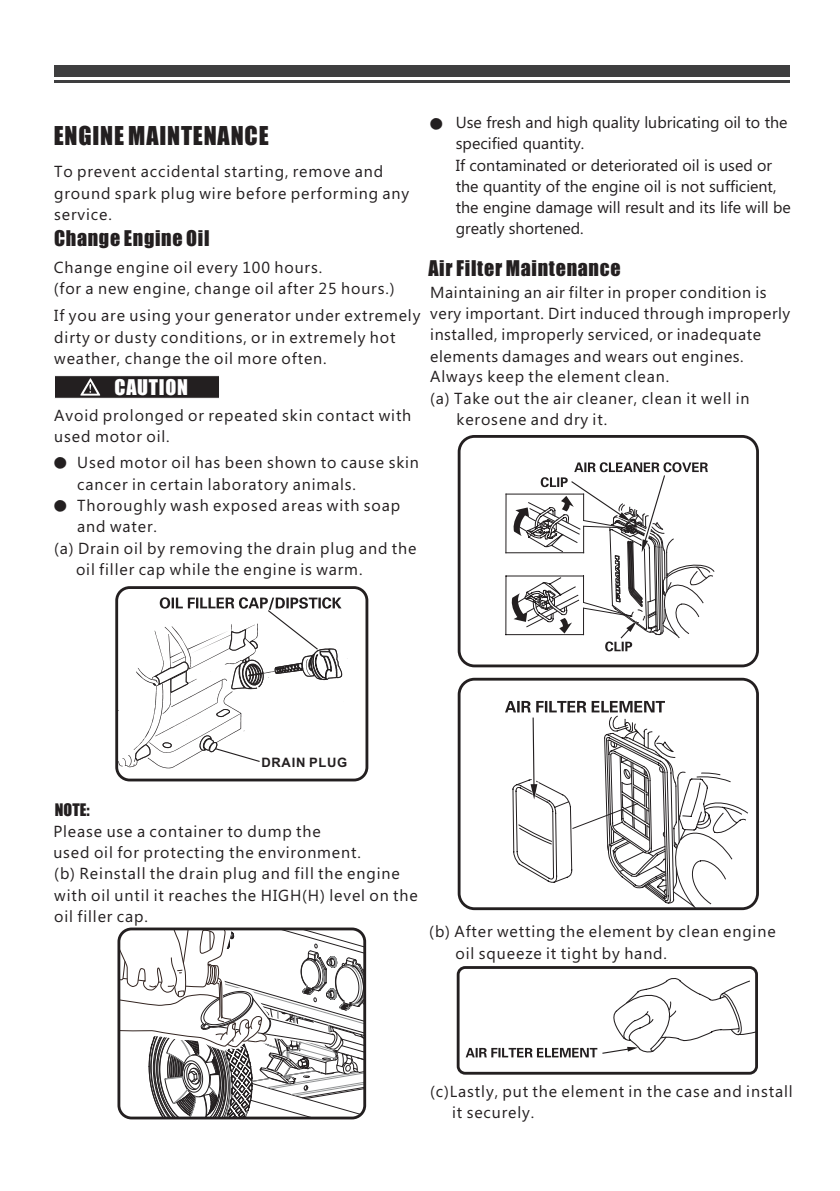
<style>
.page{position:relative;width:840px;height:1191px;background:#fff}
.page>*{position:absolute;margin:0;border:0;box-sizing:border-box;transform-origin:0 0}
.t1{font:48px/43.2px "Sim Sun";color:#231f20}
.t2{font:24px "Impact";letter-spacing:.035em;color:#231f20}
.t3{font:20px "Impact";letter-spacing:.035em;color:#231f20}
.t4{font:20px "Impact";letter-spacing:.035em;color:#fff}
.t5{font:16px/21.2px "Ebrima";letter-spacing:.055em;color:#231f20}
.t6{font:16px/21.2px "Ebrima";color:#231f20}
.t7{font:16px "Ebrima";letter-spacing:.035em;color:#231f20}
.t8{font:16px "Impact";color:#231f20}
.t9{font:700 13px "Arial";letter-spacing:.055em;color:#231f20}
</style>
<div class="page">
<div style="left:54px;top:65px;width:735px;height:11px;background:#3e3e3f"></div>
<hr style="left:54px;top:80px;width:735px;height:3px;background:#3e3e3f">
<div style="left:54px;top:375px;width:166px;height:23px;background:#231f20;border:1px solid #fff"></div>
<svg style="left:80px;top:378px;width:20px;height:17px"></svg>
<svg style="left:119px;top:597px;width:229px;height:177px"></svg>
<div style="left:115px;top:586px;width:253px;height:195px;border:3px solid #231f20;border-radius:13px"></div>
<svg style="left:505px;top:462px;width:209px;height:189px"></svg>
<div style="left:457px;top:435px;width:301px;height:232px;border:3px solid #231f20;border-radius:15px"></div>
<svg style="left:505px;top:701px;width:242px;height:205px"></svg>
<div style="left:457px;top:678px;width:301px;height:232px;border:3px solid #231f20;border-radius:15px"></div>
<svg style="left:465px;top:978px;width:288px;height:80px"></svg>
<div style="left:456px;top:966px;width:301px;height:108px;border:3px solid #231f20;border-radius:7px"></div>
<svg style="left:121px;top:931px;width:244px;height:188px"></svg>
<div style="left:117px;top:927px;width:249px;height:192px;border:3px solid #231f20;border-radius:13px"></div>
<h2 class="t2" style="left:54px;top:126px;width:216px">ENGINE MAINTENANCE</h2>
<p class="t5" style="left:54px;top:162px;width:356px">To prevent accidental starting, remove and ground spark plug wire before performing any service.</p>
<p class="t3" style="left:54px;top:230px;width:157px">Change Engine Oil</p>
<h1 class="t1" style="left:424px;top:104px;width:25px">•</h1>
<p class="t6" style="left:455px;top:113px;width:336px">Use fresh and high quality lubricating oil to the specified quantity.<br>If contaminated or deteriorated oil is used or the quantity of the engine oil is not sufficient, the engine damage will result and its life will be greatly shortened.</p>
<p class="t3" style="left:428px;top:260px;width:194px">Air Filter Maintenance</p>
<p class="t5" style="left:54px;top:258px;width:342px">Change engine oil every 100 hours.<br>(for a new engine, change oil after 25 hours.)</p>
<p class="t7" style="left:430px;top:286px;width:337px">Maintaining an air filter in proper condition is</p>
<p class="t7" style="left:430px;top:307px;width:361px">very important. Dirt induced through improperly</p>
<p class="t7" style="left:430px;top:329px;width:332px">installed, improperly serviced, or inadequate</p>
<p class="t7" style="left:430px;top:350px;width:315px">elements damages and wears out engines.</p>
<p class="t5" style="left:430px;top:367px;width:240px">Always keep the element clean.</p>
<p class="t5" style="left:430px;top:389px;width:321px">(a) Take out the air cleaner, clean it well in</p>
<p class="t5" style="left:456px;top:410px;width:152px">kerosene and dry it.</p>
<p class="t5" style="left:54px;top:306px;width:367px">If you are using your generator under extremely dirty or dusty conditions, or in extremely hot weather, change the oil more often.</p>
<p class="t4" style="left:115px;top:379px;width:75px">CAUTION</p>
<p class="t5" style="left:54px;top:406px;width:358px">Avoid prolonged or repeated skin contact with used motor oil.</p>
<h1 class="t1" style="left:48px;top:443px;width:25px">• •</h1>
<p class="t5" style="left:77px;top:453px;width:343px">Used motor oil has been shown to cause skin cancer in certain laboratory animals.<br>Thoroughly wash exposed areas with soap and water.</p>
<p class="t5" style="left:76px;top:539px;width:342px;text-indent:-22px">(a) Drain oil by removing the drain plug and the oil filler cap while the engine is warm.</p>
<p class="t9" style="left:261px;top:757px;width:87px">DRAIN PLUG</p>
<p class="t8" style="left:55px;top:803px;width:36px">NOTE:</p>
<p class="t5" style="left:53px;top:822px;width:366px">Please use a container to dump the<br>used oil for protecting the environment.<br>(b) Reinstall the drain plug and fill the engine with oil until it reaches the HIGH(H) level on the oil filler cap.</p>
<p class="t5" style="left:455px;top:922px;width:321px;text-indent:-26px">(b) After wetting the element by clean engine oil squeeze it tight by hand.</p>
<p class="t5" style="left:452px;top:1081px;width:342px;text-indent:-22px">(c)Lastly, put the element in the case and install it securely.</p>
</div>
